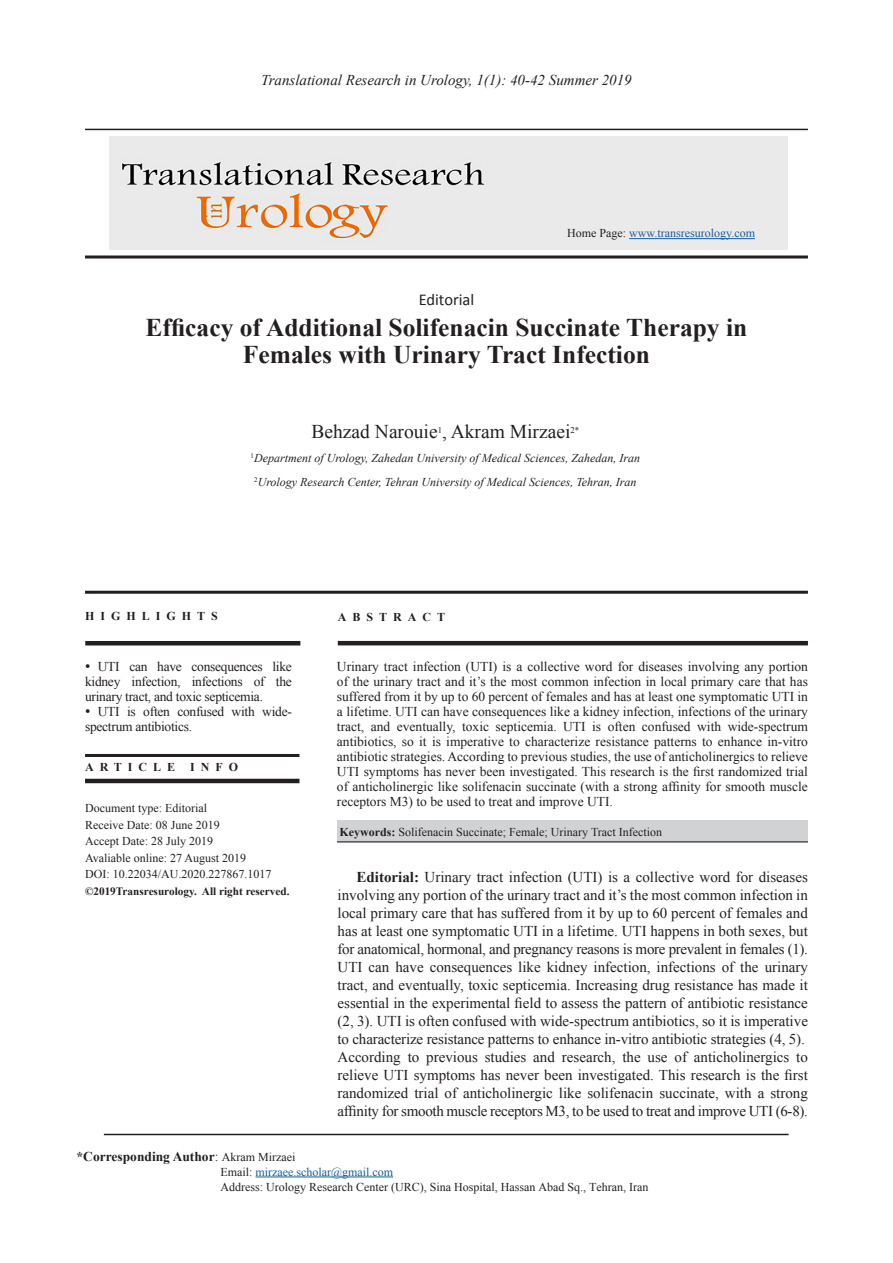
<style>
.page{position:relative;width:893px;height:1263px;background:#fff}
.page>*{position:absolute;margin:0;border:0;box-sizing:border-box;transform-origin:0 0}
.Title_Article{font:700 25.5px/27px "Times New Roman";color:#231f20;text-align:center}
.t1{font:19.5px "Times New Roman";color:#231f20}
.t2{font:16.5px "Calibri";color:#231f20}
.main-text{font:15px/18px "Times New Roman";letter-spacing:-.02em;color:#231f20;text-align:justify}
.t3{font:italic 15px "Times New Roman";color:#231f20}
.Abstract{font:13.5px/15px "Times New Roman";letter-spacing:-.02em;color:#231f20;text-align:justify}
.t4{font:700 13.5px "Times New Roman";color:#231f20}
.main-text-2{font:12px "Times New Roman";color:#231f20}
.t5{font:italic 12px "Times New Roman";color:#231f20}
.t6{font:12px "Times New Roman";color:#175d9e}
.t7{font:700 12px "Times New Roman";letter-spacing:.5em;color:#231f20}
.t8{font:700 11.25px "Times New Roman";color:#231f20}
.t9{font:8.7px "Times New Roman";color:#231f20}
.s1{color:#231f20}
.s2{font-size:15px}
.s3{font-weight:700}
.s4{font-weight:400}
.s5{font-weight:400;font-size:12px}
</style>
<div class="page">
<hr style="left:85px;top:255px;width:723px;height:3px;background:#231f20">
<hr style="left:85px;top:129px;width:723px;height:1px;background:#231f20">
<img style="left:110px;top:137px;width:677px;height:112px">
<hr style="left:629px;top:238px;width:126px;height:1px;background:#175d9e">
<div style="left:338px;top:820px;width:470px;height:23px;background:#d1d2d4"></div>
<hr style="left:256px;top:1177px;width:137px;height:1px;background:#175d9e">
<hr style="left:85px;top:641px;width:215px;height:4px;background:#231f20">
<hr style="left:338px;top:641px;width:470px;height:4px;background:#231f20">
<hr style="left:85px;top:591px;width:723px;height:3px;background:#231f20">
<hr style="left:85px;top:779px;width:214px;height:4px;background:#231f20">
<hr style="left:85px;top:754px;width:214px;height:3px;background:#231f20">
<hr style="left:104px;top:1134px;width:685px;height:1px;background:#231f20">
<hr style="left:337px;top:841px;width:471px;height:1px;background:#231f20">
<p class="t3" style="left:261px;top:70px;width:372px">Translational Research in Urology, 1(1): 40-42 Summer 2019</p>
<p class="t2" style="left:419px;top:289px;width:57px">Editorial</p>
<p class="t6" style="left:567px;top:225px;width:189px"><span class="s1">Home Page:</span> www.transresurology.com</p>
<p class="Title_Article" style="left:146px;top:313px;width:603px">Efficacy of Additional Solifenacin Succinate Therapy in<br>Females with Urinary Tract Infection</p>
<p class="t1" style="left:312px;top:418px;width:260px">Behzad Narouie , Akram Mirzaei</p>
<p class="t9" style="left:438px;top:424px;width:6px">1</p>
<p class="t9" style="left:570px;top:424px;width:10px">2*</p>
<p class="t5" style="left:251px;top:449px;width:391px"><sup>1</sup>Department of Urology, Zahedan University of Medical Sciences, Zahedan, Iran</p>
<p class="t5" style="left:254px;top:473px;width:384px"><sup>2</sup>Urology Research Center, Tehran University of Medical Sciences, Tehran, Iran</p>
<p class="t7" style="left:85px;top:608px;width:134px">HIGHLIGHTS</p>
<p class="t7" style="left:338px;top:608px;width:109px">ABSTRACT</p>
<p class="Abstract" style="left:85px;top:659px;width:208px"><span class="s2">•</span> UTI can have consequences like kidney infection, infections of the urinary tract, and toxic septicemia.</p>
<p class="Abstract" style="left:85px;top:704px;width:208px"><span class="s2">•</span> UTI is often confused with wide&shy;spectrum antibiotics.</p>
<p class="t7" style="left:85px;top:759px;width:92px">ARTICLE</p>
<p class="t7" style="left:190px;top:759px;width:49px">INFO</p>
<p class="main-text-2" style="left:85px;top:800px;width:123px">Document type: Editorial</p>
<p class="main-text-2" style="left:85px;top:817px;width:136px">Receive Date: 08 June 2019</p>
<p class="main-text-2" style="left:85px;top:833px;width:129px">Accept Date: 28 July 2019</p>
<p class="main-text-2" style="left:85px;top:850px;width:163px">Avaliable online: 27 August 2019</p>
<p class="main-text-2" style="left:85px;top:866px;width:188px">DOI: 10.22034/AU.2020.227867.1017</p>
<p class="t8" style="left:85px;top:883px;width:206px">©2019Transresurology. All right reserved.</p>
<p class="Abstract" style="left:337px;top:659px;width:472px">Urinary tract infection (UTI) is a collective word for diseases involving any portion of the urinary tract and it’s the most common infection in local primary care that has suffered from it by up to 60 percent of females and has at least one symptomatic UTI in a lifetime. UTI can have consequences like a kidney infection, infections of the urinary tract, and eventually, toxic septicemia. UTI is often confused with wide-spectrum antibiotics, so it is imperative to characterize resistance patterns to enhance in-vitro antibiotic strategies. According to previous studies, the use of anticholinergics to relieve UTI symptoms has never been investigated. This research is the first randomized trial of anticholinergic like solifenacin succinate (with a strong affinity for smooth muscle receptors M3) to be used to treat and improve UTI.</p>
<p class="main-text-2" style="left:340px;top:824px;width:324px"><span class="s3">Keywords:</span> Solifenacin Succinate; Female; Urinary Tract Infection</p>
<p class="main-text" style="left:337px;top:867px;width:472px;text-indent:19px"><span class="s3">Editorial:</span> Urinary tract infection (UTI) is a collective word for diseases involving any portion of the urinary tract and it’s the most common infection in local primary care that has suffered from it by up to 60 percent of females and has at least one symptomatic UTI in a lifetime. UTI happens in both sexes, but for anatomical, hormonal, and pregnancy reasons is more prevalent in females (1).</p>
<p class="main-text" style="left:337px;top:957px;width:472px">UTI can have consequences like kidney infection, infections of the urinary tract, and eventually, toxic septicemia. Increasing drug resistance has made it essential in the experimental field to assess the pattern of antibiotic resistance (2, 3). UTI is often confused with wide-spectrum antibiotics, so it is imperative to characterize resistance patterns to enhance in-vitro antibiotic strategies (4, 5).</p>
<p class="main-text" style="left:337px;top:1047px;width:472px">According to previous studies and research, the use of anticholinergics to relieve UTI symptoms has never been investigated. This research is the first randomized trial of anticholinergic like solifenacin succinate, with a strong affinity for smooth muscle receptors M3, to be used to treat and improve UTI (6-8).</p>
<p class="t4" style="left:77px;top:1147px;width:220px">*Corresponding Author<span class="s4">:</span> <span class="s5">Akram Mirzaei</span></p>
<p class="t6" style="left:221px;top:1163px;width:174px"><span class="s1">Email:</span> mirzaee.scholar@gmail.com</p>
<p class="main-text-2" style="left:221px;top:1178px;width:429px">Address: Urology Research Center (URC), Sina Hospital, Hassan Abad Sq., Tehran, Iran</p>
</div>
